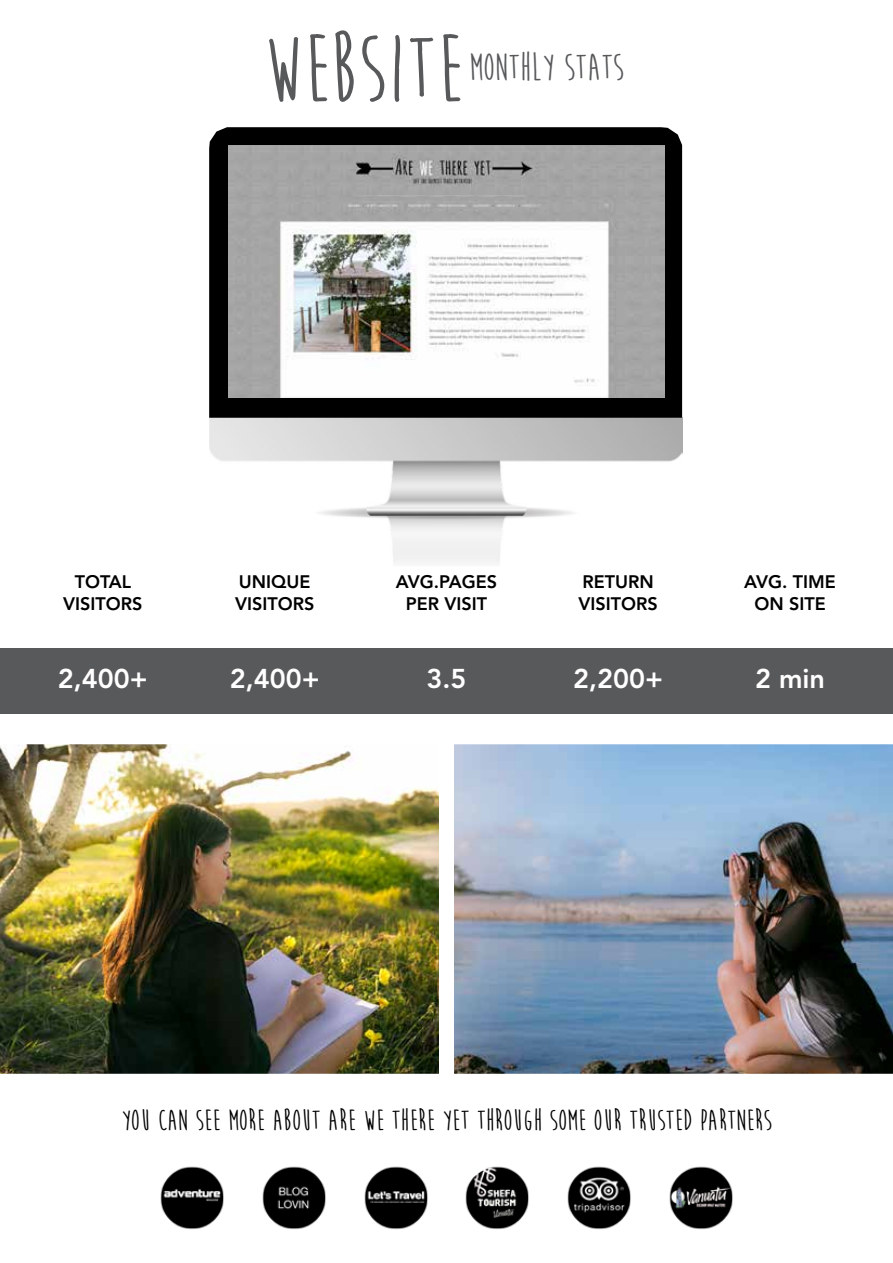
<style>
.page{position:relative;width:893px;height:1263px;background:#fff}
.page>*{position:absolute;margin:0;border:0;box-sizing:border-box;transform-origin:0 0}
.t1{font:700 39.15px "Moon Flower";color:#58595b}
.t2{font:700 30px "Moon Flower";color:#000}
.t3{font:800 27px "Avenir LT Std";color:#fff}
.t4{font:800 18px/21.6px "Avenir LT Std";color:#000;text-align:center}
</style>
<div class="page">
<img style="left:209px;top:436px;width:473px;height:127px">
<svg style="left:209px;top:127px;width:474px;height:309px;background:#373737"></svg>
<img style="left:160px;top:1166px;width:64px;height:64px">
<img style="left:262px;top:1166px;width:64px;height:64px">
<img style="left:364px;top:1166px;width:64px;height:64px">
<img style="left:465px;top:1166px;width:64px;height:64px">
<img style="left:567px;top:1166px;width:64px;height:64px">
<img style="left:669px;top:1166px;width:64px;height:64px">
<img style="left:229px;top:145px;width:436px;height:252px">
<div style="left:0;top:648px;width:893px;height:65px;background:#58595b"></div>
<svg style="left:269px;top:30px;width:191px;height:72px"></svg>
<img style="left:454px;top:744px;width:439px;height:330px">
<img style="left:0;top:744px;width:439px;height:330px">
<h1 class="t1" style="left:469px;top:47px;width:156px">MONTHLY STATS</h1>
<p class="t4" style="left:63px;top:571px;width:81px">TOTAL<br>VISITORS</p>
<p class="t4" style="left:235px;top:571px;width:81px;text-align:left">UNIQUE<br>VISITORS</p>
<p class="t4" style="left:396px;top:571px;width:103px">AVG.PAGES<br>PER VISIT</p>
<p class="t4" style="left:579px;top:571px;width:81px;text-align:left">RETURN<br>VISITORS</p>
<p class="t4" style="left:744px;top:571px;width:93px">AVG. TIME<br>ON SITE</p>
<h3 class="t3" style="left:58px;top:662px;width:91px">2,400+</h3>
<h3 class="t3" style="left:230px;top:662px;width:91px">2,400+</h3>
<h3 class="t3" style="left:426px;top:662px;width:41px">3.5</h3>
<h3 class="t3" style="left:573px;top:662px;width:91px">2,200+</h3>
<h3 class="t3" style="left:755px;top:662px;width:71px">2 min</h3>
<h2 class="t2" style="left:121px;top:1104px;width:652px">YOU CAN SEE MORE ABOUT ARE WE THERE YET THROUGH SOME OUR TRUSTED PARTNERS</h2>
</div>
